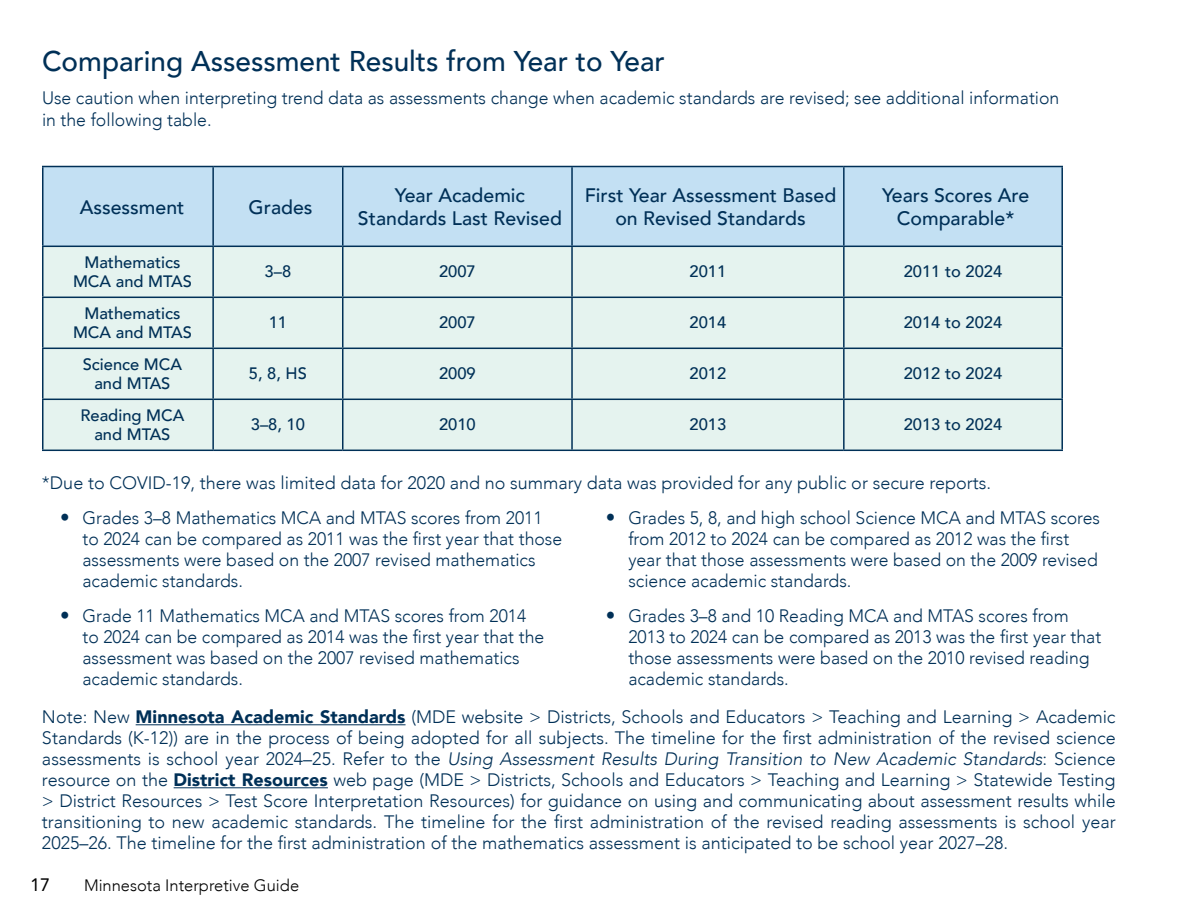
<style>
.page{position:relative;width:1188px;height:918px;background:#fff}
.page>*{position:absolute;margin:0;border:0;box-sizing:border-box;transform-origin:0 0}
.Table_Title{font:500 28.5px "Avenir";color:#003057}
.Table_Headers{font:500 19.5px/23.4px "Avenir";color:#003057;text-align:center}
.Main_Body__Left_Justified{font:300 18px/21px "Avenir";color:#003057}
.Main_Body_Left_Align{font:300 18px/22.5px "Avenir";color:#003057}
.t1{font:18px "Avenir";color:#000}
.Table_Text_1{font:500 16.5px/19.5px "Avenir";color:#003057;text-align:center}
.t2{font:300 16.5px "Avenir";color:#000}
.s1{font-weight:500;font-size:19.5px}
.s2{font-weight:900}
.s3{font-style:italic}
</style>
<div class="page">
<hr style="left:136px;top:724px;width:270px;height:1px;background:#003057">
<hr style="left:174px;top:787px;width:154px;height:1px;background:#003057">
<div style="left:44px;top:167px;width:1017px;height:79px;background:#c3e0f3"></div>
<div style="left:44px;top:247px;width:1017px;height:203px;background:#e5f3ef"></div>
<hr style="left:42px;top:166px;width:171px;height:1px;background:#003057">
<hr style="left:42px;top:167px;width:2px;height:79px;background:#003057">
<hr style="left:213px;top:166px;width:130px;height:1px;background:#003057">
<hr style="left:212px;top:167px;width:2px;height:79px;background:#003057">
<hr style="left:343px;top:166px;width:229px;height:1px;background:#003057">
<hr style="left:342px;top:167px;width:2px;height:79px;background:#003057">
<hr style="left:572px;top:166px;width:272px;height:1px;background:#003057">
<hr style="left:571px;top:167px;width:2px;height:79px;background:#003057">
<hr style="left:844px;top:166px;width:219px;height:1px;background:#003057">
<hr style="left:843px;top:167px;width:2px;height:79px;background:#003057">
<hr style="left:1061px;top:167px;width:2px;height:79px;background:#003057">
<hr style="left:42px;top:246px;width:171px;height:1px;background:#003057">
<hr style="left:213px;top:246px;width:130px;height:1px;background:#003057">
<hr style="left:343px;top:246px;width:229px;height:1px;background:#003057">
<hr style="left:572px;top:246px;width:272px;height:1px;background:#003057">
<hr style="left:844px;top:246px;width:219px;height:1px;background:#003057">
<hr style="left:42px;top:247px;width:2px;height:50px;background:#003057">
<hr style="left:212px;top:247px;width:2px;height:50px;background:#003057">
<hr style="left:342px;top:247px;width:2px;height:50px;background:#003057">
<hr style="left:571px;top:247px;width:2px;height:50px;background:#003057">
<hr style="left:843px;top:247px;width:2px;height:50px;background:#003057">
<hr style="left:1061px;top:247px;width:2px;height:50px;background:#003057">
<hr style="left:42px;top:297px;width:171px;height:1px;background:#003057">
<hr style="left:42px;top:298px;width:2px;height:50px;background:#003057">
<hr style="left:213px;top:297px;width:130px;height:1px;background:#003057">
<hr style="left:212px;top:298px;width:2px;height:50px;background:#003057">
<hr style="left:343px;top:297px;width:229px;height:1px;background:#003057">
<hr style="left:342px;top:298px;width:2px;height:50px;background:#003057">
<hr style="left:572px;top:297px;width:272px;height:1px;background:#003057">
<hr style="left:571px;top:298px;width:2px;height:50px;background:#003057">
<hr style="left:844px;top:297px;width:219px;height:1px;background:#003057">
<hr style="left:843px;top:298px;width:2px;height:50px;background:#003057">
<hr style="left:1061px;top:298px;width:2px;height:50px;background:#003057">
<hr style="left:42px;top:348px;width:171px;height:1px;background:#003057">
<hr style="left:42px;top:349px;width:2px;height:50px;background:#003057">
<hr style="left:213px;top:348px;width:130px;height:1px;background:#003057">
<hr style="left:212px;top:349px;width:2px;height:50px;background:#003057">
<hr style="left:343px;top:348px;width:229px;height:1px;background:#003057">
<hr style="left:342px;top:349px;width:2px;height:50px;background:#003057">
<hr style="left:572px;top:348px;width:272px;height:1px;background:#003057">
<hr style="left:571px;top:349px;width:2px;height:50px;background:#003057">
<hr style="left:844px;top:348px;width:219px;height:1px;background:#003057">
<hr style="left:843px;top:349px;width:2px;height:50px;background:#003057">
<hr style="left:1061px;top:349px;width:2px;height:50px;background:#003057">
<hr style="left:42px;top:399px;width:171px;height:1px;background:#003057">
<hr style="left:42px;top:400px;width:2px;height:50px;background:#003057">
<hr style="left:213px;top:399px;width:130px;height:1px;background:#003057">
<hr style="left:212px;top:400px;width:2px;height:50px;background:#003057">
<hr style="left:343px;top:399px;width:229px;height:1px;background:#003057">
<hr style="left:342px;top:400px;width:2px;height:50px;background:#003057">
<hr style="left:572px;top:399px;width:272px;height:1px;background:#003057">
<hr style="left:571px;top:400px;width:2px;height:50px;background:#003057">
<hr style="left:844px;top:399px;width:219px;height:1px;background:#003057">
<hr style="left:843px;top:400px;width:2px;height:50px;background:#003057">
<hr style="left:1061px;top:400px;width:2px;height:50px;background:#003057">
<hr style="left:42px;top:450px;width:171px;height:1px;background:#003057">
<hr style="left:213px;top:450px;width:130px;height:1px;background:#003057">
<hr style="left:343px;top:450px;width:229px;height:1px;background:#003057">
<hr style="left:572px;top:450px;width:272px;height:1px;background:#003057">
<hr style="left:844px;top:450px;width:219px;height:1px;background:#003057">
<p class="Table_Title" style="left:42px;top:36px;width:624px">Comparing Assessment Results from Year to Year</p>
<p class="Main_Body_Left_Align" style="left:42px;top:86px;width:1019px">Use caution when interpreting trend data as assessments change when academic standards are revised; see additional information in the following table.</p>
<p class="Table_Headers" style="left:80px;top:194px;width:106px">Assessment</p>
<p class="Table_Headers" style="left:249px;top:194px;width:65px">Grades</p>
<p class="Table_Headers" style="left:358px;top:182px;width:206px">Year Academic<br>Standards Last Revised</p>
<p class="Table_Headers" style="left:585px;top:182px;width:253px">First Year Assessment Based on Revised Standards</p>
<p class="Table_Headers" style="left:882px;top:182px;width:149px">Years Scores Are<br>Comparable*</p>
<p class="Table_Text_1" style="left:73px;top:251px;width:120px">Mathematics<br>MCA and MTAS</p>
<p class="Table_Text_1" style="left:265px;top:261px;width:28px">3–8</p>
<p class="Table_Text_1" style="left:439px;top:261px;width:38px">2007</p>
<p class="Table_Text_1" style="left:690px;top:261px;width:38px">2011</p>
<p class="Table_Text_1" style="left:904px;top:261px;width:100px">2011 to 2024</p>
<p class="Table_Text_1" style="left:73px;top:302px;width:120px">Mathematics<br>MCA and MTAS</p>
<p class="Table_Text_1" style="left:269px;top:312px;width:20px">11</p>
<p class="Table_Text_1" style="left:439px;top:312px;width:38px">2007</p>
<p class="Table_Text_1" style="left:690px;top:312px;width:38px">2014</p>
<p class="Table_Text_1" style="left:904px;top:312px;width:100px">2014 to 2024</p>
<p class="Table_Text_1" style="left:83px;top:353px;width:101px">Science MCA and MTAS</p>
<p class="Table_Text_1" style="left:249px;top:363px;width:60px">5, 8, HS</p>
<p class="Table_Text_1" style="left:439px;top:363px;width:38px">2009</p>
<p class="Table_Text_1" style="left:690px;top:363px;width:38px">2012</p>
<p class="Table_Text_1" style="left:904px;top:363px;width:100px">2012 to 2024</p>
<p class="Table_Text_1" style="left:81px;top:404px;width:105px">Reading MCA and MTAS</p>
<p class="Table_Text_1" style="left:251px;top:414px;width:56px">3–8, 10</p>
<p class="Table_Text_1" style="left:439px;top:414px;width:38px">2010</p>
<p class="Table_Text_1" style="left:690px;top:414px;width:38px">2013</p>
<p class="Table_Text_1" style="left:904px;top:414px;width:100px">2013 to 2024</p>
<p class="Main_Body__Left_Justified" style="left:42px;top:472px;width:951px">*Due to COVID-19, there was limited data for 2020 and no summary data was provided for any public or secure reports.</p>
<p class="Main_Body__Left_Justified" style="left:82px;top:508px;width:481px;text-indent:-22px"><span class="s1">•</span> Grades 3–8 Mathematics MCA and MTAS scores from 2011 to 2024 can be compared as 2011 was the first year that those assessments were based on the 2007 revised mathematics academic standards.</p>
<p class="Main_Body__Left_Justified" style="left:82px;top:605px;width:463px;text-indent:-22px"><span class="s1">•</span> Grade 11 Mathematics MCA and MTAS scores from 2014 to 2024 can be compared as 2014 was the first year that the assessment was based on the 2007 revised mathematics academic standards.</p>
<p class="Main_Body__Left_Justified" style="left:628px;top:508px;width:473px;text-indent:-22px"><span class="s1">•</span> Grades 5, 8, and high school Science MCA and MTAS scores from 2012 to 2024 can be compared as 2012 was the first year that those assessments were based on the 2009 revised science academic standards.</p>
<p class="Main_Body__Left_Justified" style="left:628px;top:605px;width:474px;text-indent:-22px"><span class="s1">•</span> Grades 3–8 and 10 Reading MCA and MTAS scores from 2013 to 2024 can be compared as 2013 was the first year that those assessments were based on the 2010 revised reading academic standards.</p>
<p class="Main_Body__Left_Justified" style="left:42px;top:706px;width:1075px;text-align:justify">Note: New <span class="s2">Minnesota Academic Standards</span> (MDE website &gt; Districts, Schools and Educators &gt; Teaching and Learning &gt; Academic Standards (K-12)) are in the process of being adopted for all subjects. The timeline for the first administration of the revised science assessments is school year 2024–25. Refer to the <span class="s3">Using Assessment Results During Transition to New Academic Standards</span>: Science resource on the <span class="s2">District Resources</span> web page (MDE &gt; Districts, Schools and Educators &gt; Teaching and Learning &gt; Statewide Testing &gt; District Resources &gt; Test Score Interpretation Resources) for guidance on using and communicating about assessment results while transitioning to new academic standards. The timeline for the first administration of the revised reading assessments is school year 2025–26. The timeline for the first administration of the mathematics assessment is anticipated to be school year 2027–28.</p>
<p class="t1" style="left:30px;top:870px;width:22px">17</p>
<p class="t2" style="left:84px;top:876px;width:217px">Minnesota Interpretive Guide</p>
</div>
